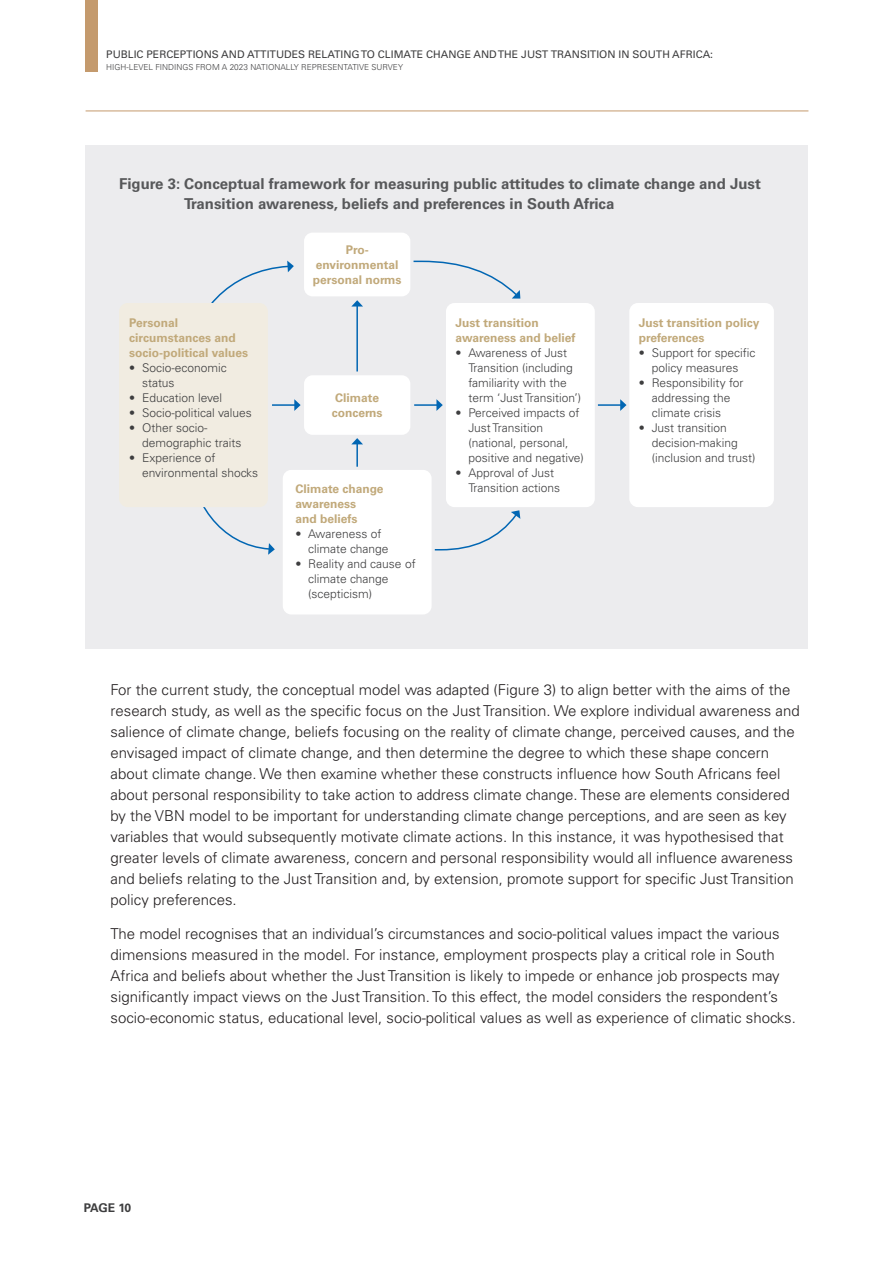
<style>
.page{position:relative;width:893px;height:1263px;background:#fff}
.page>*{position:absolute;margin:0;border:0;box-sizing:border-box;transform-origin:0 0}
.Bodycopy{font:300 15px/21px "Univers LT Std";color:#231f20}
.AW_Figure_title{font:700 15px/19.5px "Univers LT Std";color:#57585a}
.t1{font:300 12px/15px "Univers LT Std";color:#3e3e3f}
.Label_AW{font:700 12px/15px "Univers LT Std";color:#c1a97a}
.t2{font:700 12px "Univers LT Std";letter-spacing:-.04em;color:#3e3e3f}
.t3{font:10.5px "Univers LT Std";color:#3e3e3f}
.t4{font:300 8.25px "Univers LT Std";color:#3e3e3f}
</style>
<div class="page">
<div style="left:85px;top:0;width:13px;height:71px;background:#c49a6d"></div>
<hr style="left:86px;top:111px;width:722px;height:1px;background:#c49a6d">
<div style="left:85px;top:145px;width:723px;height:503px;background:#ececee"></div>
<svg style="left:203px;top:507px;width:72px;height:48px"></svg>
<svg style="left:434px;top:510px;width:86px;height:41px"></svg>
<div style="left:304px;top:233px;width:106px;height:63px;background:#fff;border-radius:9px"></div>
<div style="left:283px;top:470px;width:149px;height:144px;background:#fff;border-radius:9px"></div>
<div style="left:446px;top:303px;width:149px;height:204px;background:#fff;border-radius:9px"></div>
<div style="left:629px;top:303px;width:145px;height:204px;background:#fff;border-radius:9px"></div>
<div style="left:304px;top:375px;width:106px;height:60px;background:#fff;border-radius:9px"></div>
<svg style="left:211px;top:261px;width:83px;height:42px"></svg>
<svg style="left:413px;top:260px;width:107px;height:39px"></svg>
<hr style="left:272px;top:404px;width:23px;height:2px;background:#0166b3">
<svg style="left:294px;top:399px;width:7px;height:12px"></svg>
<hr style="left:414px;top:404px;width:23px;height:2px;background:#0166b3">
<svg style="left:436px;top:399px;width:7px;height:12px"></svg>
<hr style="left:598px;top:404px;width:23px;height:2px;background:#0166b3">
<svg style="left:620px;top:399px;width:6px;height:12px"></svg>
<hr style="left:356px;top:306px;width:2px;height:65px;background:#0166b3">
<svg style="left:352px;top:300px;width:11px;height:6px"></svg>
<hr style="left:356px;top:444px;width:2px;height:23px;background:#0166b3">
<svg style="left:352px;top:438px;width:11px;height:6px"></svg>
<div style="left:119px;top:303px;width:149px;height:204px;background:#f1ece1;border-radius:9px"></div>
<p class="t3" style="left:106px;top:48px;width:608px">PUBLIC PERCEPTIONS AND ATTITUDES RELATING TO CLIMATE CHANGE AND THE JUST TRANSITION IN SOUTH AFRICA:</p>
<p class="t4" style="left:106px;top:62px;width:298px">HIGH-LEVEL FINDINGS FROM A 2023 NATIONALLY REPRESENTATIVE SURVEY</p>
<p class="AW_Figure_title" style="left:184px;top:175px;width:578px;text-indent:-65px">Figure 3: Conceptual framework for measuring public attitudes to climate change and Just<br>Transition awareness, beliefs and preferences in South Africa</p>
<p class="Label_AW" style="left:313px;top:242px;width:90px;text-align:center">Pro&shy;environmental personal norms</p>
<p class="Label_AW" style="left:129px;top:315px;width:120px">Personal circumstances and socio-political values</p>
<p class="t1" style="left:142px;top:360px;width:86px;text-indent:-13px">• Socio-economic status</p>
<p class="t1" style="left:129px;top:390px;width:94px">• Education level</p>
<p class="t1" style="left:129px;top:405px;width:124px">• Socio-political values</p>
<p class="t1" style="left:142px;top:420px;width:101px;text-indent:-13px">• Other socio&shy;demographic traits</p>
<p class="t1" style="left:142px;top:450px;width:118px;text-indent:-13px">• Experience of environmental shocks</p>
<p class="Label_AW" style="left:332px;top:390px;width:52px">Climate concerns</p>
<p class="Label_AW" style="left:296px;top:482px;width:89px">Climate change awareness<br>and beliefs</p>
<p class="t1" style="left:308px;top:527px;width:82px;text-indent:-13px">• Awareness of climate change</p>
<p class="t1" style="left:308px;top:557px;width:109px;text-indent:-13px">• Reality and cause of climate change (scepticism)</p>
<p class="Label_AW" style="left:456px;top:315px;width:121px">Just transition awareness and belief</p>
<p class="t1" style="left:468px;top:345px;width:114px;text-indent:-13px">• Awareness of Just<br>Transition (including familiarity with the term ‘Just Transition’)</p>
<p class="t1" style="left:468px;top:405px;width:117px;text-indent:-13px">• Perceived impacts of<br>Just Transition (national, personal, positive and negative)</p>
<p class="t1" style="left:468px;top:465px;width:93px;text-indent:-13px">• Approval of Just<br>Transition actions</p>
<p class="Label_AW" style="left:639px;top:315px;width:122px">Just transition policy preferences</p>
<p class="t1" style="left:639px;top:345px;width:118px;text-align:center">• Support for specific policy measures</p>
<p class="t1" style="left:652px;top:375px;width:93px;text-indent:-13px">• Responsibility for addressing the climate crisis</p>
<p class="t1" style="left:652px;top:420px;width:105px;text-indent:-13px">• Just transition decision-making (inclusion and trust)</p>
<p class="Bodycopy" style="left:111px;top:679px;width:691px">For the current study, the conceptual model was adapted (Figure 3) to align better with the aims of the research study, as well as the specific focus on the Just Transition. We explore individual awareness and salience of climate change, beliefs focusing on the reality of climate change, perceived causes, and the envisaged impact of climate change, and then determine the degree to which these shape concern about climate change. We then examine whether these constructs influence how South Africans feel about personal responsibility to take action to address climate change. These are elements considered by the VBN model to be important for understanding climate change perceptions, and are seen as key variables that would subsequently motivate climate actions. In this instance, it was hypothesised that greater levels of climate awareness, concern and personal responsibility would all influence awareness and beliefs relating to the Just Transition and, by extension, promote support for specific Just Transition policy preferences.</p>
<p class="Bodycopy" style="left:111px;top:923px;width:687px">The model recognises that an individual’s circumstances and socio-political values impact the various dimensions measured in the model. For instance, employment prospects play a critical role in South Africa and beliefs about whether the Just Transition is likely to impede or enhance job prospects may significantly impact views on the Just Transition. To this effect, the model considers the respondent’s socio-economic status, educational level, socio-political values as well as experience of climatic shocks.</p>
<p class="t2" style="left:84px;top:1201px;width:49px">PAGE 10</p>
</div>
